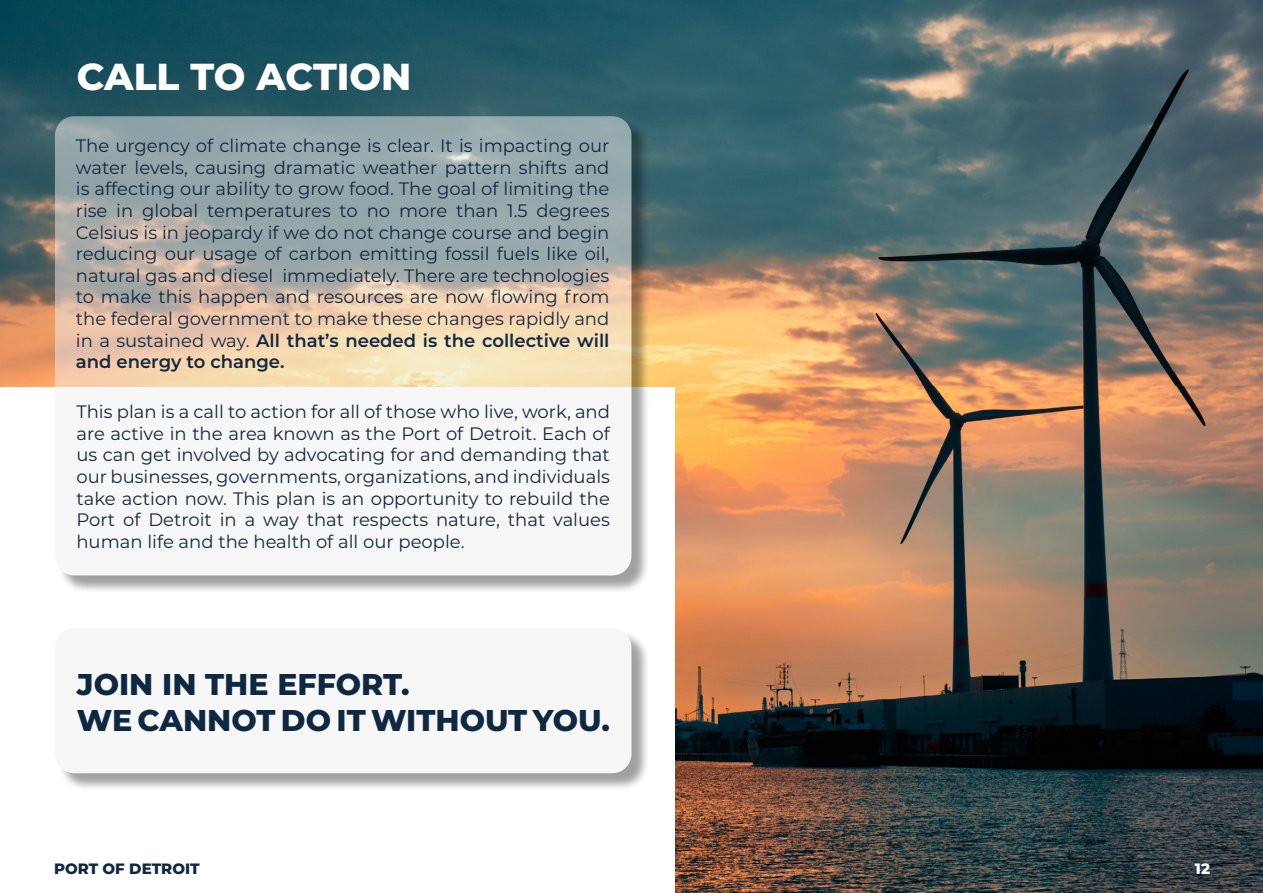
<style>
.page{position:relative;width:1263px;height:893px;background:#fff}
.page>*{position:absolute;margin:0;border:0;box-sizing:border-box;transform-origin:0 0}
.t1{font:800 37.5px "Montserrat";color:#fff}
.t2{font:800 30px/36px "Montserrat";color:#0e2841}
.t3{font:18px/21.6px "Montserrat";color:#132840;text-align:justify}
.t4{font:800 15px "Montserrat";color:#0e2841}
.t5{font:800 15px "Montserrat";color:#fff}
.s1{font-weight:600}
</style>
<div class="page">
<div style="left:57px;top:631px;width:593px;height:161px;background:#000;opacity:.75"></div>
<div style="left:55px;top:628px;width:576px;height:145px;background:#f7f7f7;border-radius:19px"></div>
<img style="left:0;top:0;width:1263px;height:387px">
<img style="left:675px;top:386px;width:588px;height:507px">
<div style="left:57px;top:119px;width:593px;height:475px;background:#000;opacity:.75"></div>
<svg style="left:55px;top:116px;width:576px;height:459px"></svg>
<h1 class="t1" style="left:77px;top:50px;width:336px">CALL TO ACTION</h1>
<p class="t3" style="left:76px;top:134px;width:535px">The urgency of climate change is clear. It is impacting our water levels, causing dramatic weather pattern shifts and is affecting our ability to grow food. The goal of limiting the rise in global temperatures to no more than 1.5 degrees Celsius is in jeopardy if we do not change course and begin reducing our usage of carbon emitting fossil fuels like oil, natural gas and diesel immediately. There are technologies to make this happen and resources are now flowing from the federal government to make these changes rapidly and in a sustained way. <span class="s1">All that’s needed is the collective will and energy to change.</span></p>
<p class="t3" style="left:76px;top:400px;width:535px">This plan is a call to action for all of those who live, work, and are active in the area known as the Port of Detroit. Each of us can get involved by advocating for and demanding that our businesses, governments, organizations, and individuals take action now. This plan is an opportunity to rebuild the Port of Detroit in a way that respects nature, that values human life and the health of all our people.</p>
<h2 class="t2" style="left:77px;top:664px;width:534px">JOIN IN THE EFFORT.<br>WE CANNOT DO IT WITHOUT YOU.</h2>
<p class="t4" style="left:54px;top:857px;width:147px">PORT OF DETROIT</p>
<p class="t5" style="left:1195px;top:857px;width:17px">12</p>
</div>
